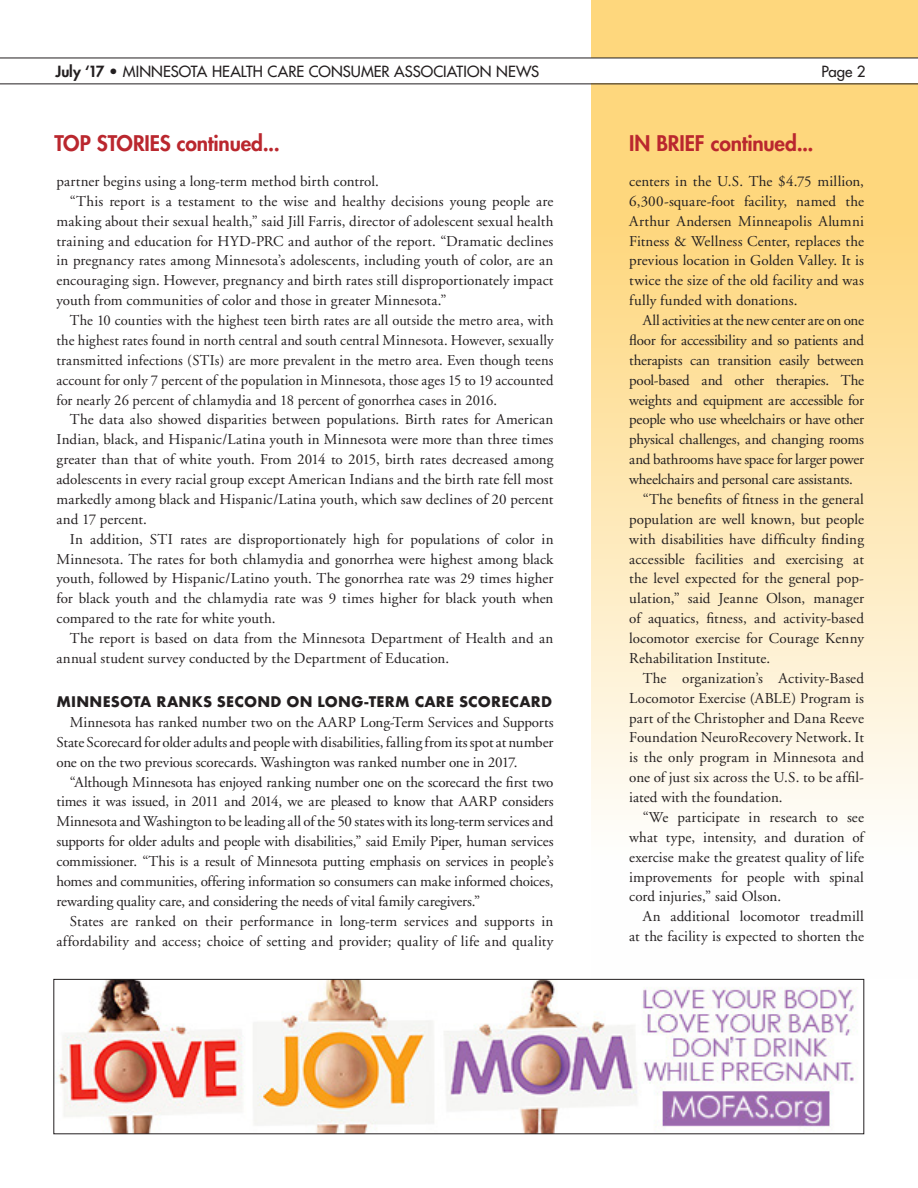
<style>
.page{position:relative;width:918px;height:1188px;background:#fff}
.page>*{position:absolute;margin:0;border:0;box-sizing:border-box;transform-origin:0 0}
.t1{font:800 21px "Futura";letter-spacing:-.005em;color:#ba272e}
._02_Main_Body_Copy{font:15px/19.8px "Adobe Garamond";letter-spacing:.005em;color:#231f20;text-align:justify}
._04_Brief_Body_Copy{font:15px/19.8px "Adobe Garamond";letter-spacing:.005em;color:#231f20;text-align:justify}
.t2{font:15px "Futura";letter-spacing:.005em;color:#231f20}
.Subtitle{font:700 14.25px "Futura";letter-spacing:.015em;color:#231f20}
.s1{font-weight:800}
.s2{font-weight:300}
</style>
<div class="page">
<svg style="left:591px;top:0;width:327px;height:979px"></svg>
<div style="left:2px;top:58px;width:916px;height:25px;background:#fff"></div>
<hr style="left:0;top:84px;width:918px;height:1px;background:#231f20">
<hr style="left:0;top:58px;width:918px;height:1px;background:#231f20">
<img style="left:58px;top:981px;width:800px;height:151px">
<div style="left:54px;top:979px;width:810px;height:155px;border:1px solid #231f20"></div>
<p class="t2" style="left:56px;top:62px;width:485px"><span class="s1">July ‘17</span> <span class="s2">•</span> MINNESOTA HEALTH CARE CONSUMER ASSOCIATION NEWS</p>
<p class="t2" style="left:822px;top:62px;width:45px">Page 2</p>
<p class="t1" style="left:54px;top:129px;width:227px">TOP STORIES continued...</p>
<p class="_02_Main_Body_Copy" style="left:56px;top:172px;width:324px">partner begins using a long-term method birth control.</p>
<p class="_02_Main_Body_Copy" style="left:56px;top:192px;width:499px;text-indent:14px">“This report is a testament to the wise and healthy decisions young people are making about their sexual health,” said Jill Farris, director of adolescent sexual health training and education for HYD-PRC and author of the report. “Dramatic declines in pregnancy rates among Minnesota’s adolescents, including youth of color, are an encouraging sign. However, pregnancy and birth rates still disproportionately impact youth from communities of color and those in greater Minnesota.”</p>
<p class="_02_Main_Body_Copy" style="left:56px;top:311px;width:499px;text-indent:14px">The 10 counties with the highest teen birth rates are all outside the metro area, with the highest rates found in north central and south central Minnesota. However, sexually transmitted infections (STIs) are more prevalent in the metro area. Even though teens account for only 7 percent of the population in Minnesota, those ages 15 to 19 accounted for nearly 26 percent of chlamydia and 18 percent of gonorrhea cases in 2016.</p>
<p class="_02_Main_Body_Copy" style="left:56px;top:410px;width:499px;text-indent:14px">The data also showed disparities between populations. Birth rates for American Indian, black, and Hispanic/Latina youth in Minnesota were more than three times greater than that of white youth. From 2014 to 2015, birth rates decreased among adolescents in every racial group except American Indians and the birth rate fell most markedly among black and Hispanic/Latina youth, which saw declines of 20 percent and 17 percent.</p>
<p class="_02_Main_Body_Copy" style="left:56px;top:529px;width:499px;text-indent:14px">In addition, STI rates are disproportionately high for populations of color in Minnesota. The rates for both chlamydia and gonorrhea were highest among black youth, followed by Hispanic/Latino youth. The gonorrhea rate was 29 times higher for black youth and the chlamydia rate was 9 times higher for black youth when compared to the rate for white youth.</p>
<p class="_02_Main_Body_Copy" style="left:56px;top:629px;width:499px;text-indent:14px">The report is based on data from the Minnesota Department of Health and an annual student survey conducted by the Department of Education.</p>
<p class="Subtitle" style="left:56px;top:691px;width:497px">MINNESOTA RANKS SECOND ON LONG-TERM CARE SCORECARD</p>
<p class="_02_Main_Body_Copy" style="left:56px;top:713px;width:499px;text-indent:14px">Minnesota has ranked number two on the AARP Long-Term Services and Supports State Scorecard for older adults and people with disabilities, falling from its spot at number one on the two previous scorecards. Washington was ranked number one in 2017.</p>
<p class="_02_Main_Body_Copy" style="left:56px;top:772px;width:499px;text-indent:14px">“Although Minnesota has enjoyed ranking number one on the scorecard the first two times it was issued, in 2011 and 2014, we are pleased to know that AARP considers Minnesota and Washington to be leading all of the 50 states with its long-term services and supports for older adults and people with disabilities,” said Emily Piper, human services commissioner. “This is a result of Minnesota putting emphasis on services in people’s homes and communities, offering information so consumers can make informed choices, rewarding quality care, and considering the needs of vital family caregivers.”</p>
<p class="_02_Main_Body_Copy" style="left:56px;top:911px;width:499px;text-align:right">States are ranked on their performance in long-term services and supports in affordability and access; choice of setting and provider; quality of life and quality</p>
<p class="t1" style="left:629px;top:129px;width:186px">IN BRIEF continued...</p>
<p class="_04_Brief_Body_Copy" style="left:629px;top:172px;width:236px">centers in the U.S. The $4.75 million, 6,300-square-foot facility, named the Arthur Andersen Minneapolis Alumni Fitness &amp; Wellness Center, replaces the previous location in Golden Valley. It is twice the size of the old facility and was fully funded with donations.</p>
<p class="_04_Brief_Body_Copy" style="left:629px;top:311px;width:236px;text-indent:14px">All activities at the new center are on one floor for accessibility and so patients and therapists can transition easily between pool-based and other therapies. The weights and equipment are accessible for people who use wheelchairs or have other physical challenges, and changing rooms and bathrooms have space for larger power wheelchairs and personal care assistants.</p>
<p class="_04_Brief_Body_Copy" style="left:629px;top:490px;width:236px;text-indent:14px">“The benefits of fitness in the general population are well known, but people with disabilities have difficulty finding accessible facilities and exercising at the level expected for the general pop&shy;ulation,” said Jeanne Olson, manager of aquatics, fitness, and activity-based locomotor exercise for Courage Kenny Rehabilitation Institute.</p>
<p class="_04_Brief_Body_Copy" style="left:629px;top:669px;width:236px;text-indent:14px">The organization’s Activity-Based Locomotor Exercise (ABLE) Program is part of the Christopher and Dana Reeve Foundation NeuroRecovery Network. It is the only program in Minnesota and one of just six across the U.S. to be affil&shy;iated with the foundation.</p>
<p class="_04_Brief_Body_Copy" style="left:629px;top:808px;width:236px;text-indent:14px">“We participate in research to see what type, intensity, and duration of exercise make the greatest quality of life improvements for people with spinal cord injuries,” said Olson.</p>
<p class="_04_Brief_Body_Copy" style="left:629px;top:907px;width:236px;text-align:right">An additional locomotor treadmill at the facility is expected to shorten the</p>
</div>
